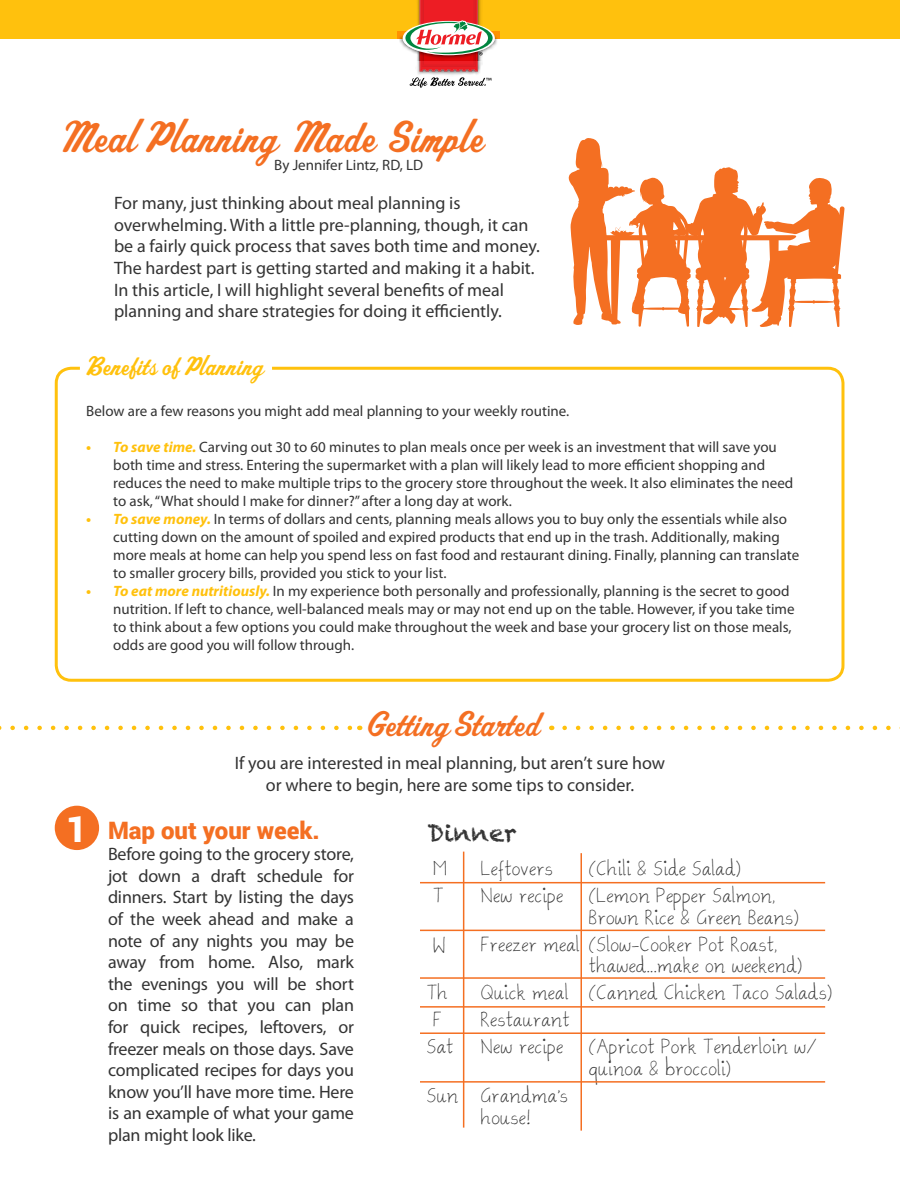
<style>
.page{position:relative;width:900px;height:1200px;background:#fff}
.page>*{position:absolute;margin:0;border:0;box-sizing:border-box;transform-origin:0 0}
.t1{font:45px "Spoleto";color:#f46f22}
.t2{font:36px "Spoleto";color:#f46f22}
.t3{font:27px "Spoleto";color:#ffc10d}
.t4{font:900 24px "Roboto";color:#f46f22}
.t5{font:24px "Chalkduster";color:#333}
.t6{font:18px/21.6px "Myriad Pro";color:#333}
.t7{font:18px/21.6px "Ammys Handwriting";color:#333}
.t8{font:15px/18px "Myriad Pro";color:#333}
.s1{font-weight:700;font-style:italic;color:#ffc10d}
.s2{font-size:36px;color:#fff}
</style>
<div class="page">
<div style="left:0;top:0;width:900px;height:39px;background:#ffc10d"></div>
<img style="left:398px;top:31px;width:102px;height:13px">
<svg style="left:401px;top:0;width:95px;height:88px"></svg>
<div style="left:55px;top:367px;width:789px;height:315px;border:3px solid #ffc10d;border-radius:15px"></div>
<svg style="left:565px;top:726px;width:335px;height:4px"></svg>
<svg style="left:0;top:726px;width:353px;height:4px"></svg>
<div style="left:55px;top:806px;width:44px;height:44px;background:#f46f22;border-radius:50%"></div>
<hr style="left:463px;top:852px;width:1px;height:276px;background:#f46f22">
<hr style="left:580px;top:853px;width:2px;height:278px;background:#f46f22">
<hr style="left:420px;top:977px;width:405px;height:2px;background:#f46f22">
<hr style="left:420px;top:930px;width:405px;height:1px;background:#f46f22">
<hr style="left:420px;top:882px;width:405px;height:1px;background:#f46f22">
<hr style="left:420px;top:1006px;width:405px;height:2px;background:#f46f22">
<hr style="left:420px;top:1032px;width:405px;height:2px;background:#f46f22">
<hr style="left:420px;top:1081px;width:405px;height:2px;background:#f46f22">
<svg style="left:568px;top:138px;width:277px;height:189px"></svg>
<h1 class="t1" style="left:55px;top:109px;width:430px">Meal Planning Made Simple</h1>
<p class="t8" style="left:274px;top:156px;width:150px">By Jennifer Lintz, RD, LD</p>
<p class="t6" style="left:114px;top:192px;width:428px">For many, just thinking about meal planning is overwhelming. With a little pre-planning, though, it can be a fairly quick process that saves both time and money.<br>The hardest part is getting started and making it a habit.<br>In this article, I will highlight several benefits of meal planning and share strategies for doing it efficiently.</p>
<h3 class="t3" style="left:84px;top:349px;width:181px">Benefits of Planning</h3>
<p class="t8" style="left:86px;top:402px;width:485px">Below are a few reasons you might add meal planning to your weekly routine.</p>
<p class="t8" style="left:113px;top:438px;width:682px;text-indent:-27px"><span class="s1">• To save time.</span> Carving out 30 to 60 minutes to plan meals once per week is an investment that will save you both time and stress. Entering the supermarket with a plan will likely lead to more efficient shopping and reduces the need to make multiple trips to the grocery store throughout the week. It also eliminates the need to ask, “What should I make for dinner?” after a long day at work.</p>
<p class="t8" style="left:113px;top:510px;width:688px;text-indent:-27px"><span class="s1">• To save money.</span> In terms of dollars and cents, planning meals allows you to buy only the essentials while also cutting down on the amount of spoiled and expired products that end up in the trash. Additionally, making more meals at home can help you spend less on fast food and restaurant dining. Finally, planning can translate to smaller grocery bills, provided you stick to your list.</p>
<p class="t8" style="left:113px;top:582px;width:683px;text-indent:-27px"><span class="s1">• To eat more nutritiously.</span> In my experience both personally and professionally, planning is the secret to good nutrition. If left to chance, well-balanced meals may or may not end up on the table. However, if you take time to think about a few options you could make throughout the week and base your grocery list on those meals, odds are good you will follow through.</p>
<h2 class="t2" style="left:365px;top:703px;width:176px">Getting Started</h2>
<p class="t6" style="left:235px;top:752px;width:432px;text-align:center">If you are interested in meal planning, but aren’t sure how or where to begin, here are some tips to consider.</p>
<h3 class="t4" style="left:67px;top:813px;width:255px"><span class="s2">1</span> Map out your week.</h3>
<p class="t6" style="left:108px;top:843px;width:248px;text-align:justify">Before going to the grocery store, jot down a draft schedule for dinners. Start by listing the days of the week ahead and make a note of any nights you may be away from home. Also, mark the evenings you will be short on time so that you can plan for quick recipes, leftovers, or freezer meals on those days. Save complicated recipes for days you know you’ll have more time. Here is an example of what your game plan might look like.</p>
<h3 class="t5" style="left:428px;top:819px;width:91px">Dinner</h3>
<p class="t7" style="left:434px;top:860px;width:16px">M</p>
<p class="t7" style="left:482px;top:860px;width:74px">Leftovers</p>
<p class="t7" style="left:590px;top:860px;width:154px">(Chili &amp; Side Salad)</p>
<p class="t7" style="left:434px;top:887px;width:12px">T</p>
<p class="t7" style="left:482px;top:887px;width:84px">New recipe</p>
<p class="t7" style="left:590px;top:887px;width:211px">(Lemon Pepper Salmon,<br>Brown Rice &amp; Green Beans)</p>
<p class="t7" style="left:434px;top:936px;width:14px">W</p>
<p class="t7" style="left:590px;top:936px;width:215px;text-indent:-108px">Freezer meal (Slow-Cooker Pot Roast, thawed...make on weekend)</p>
<p class="t7" style="left:428px;top:984px;width:23px">Th</p>
<p class="t7" style="left:482px;top:984px;width:353px">Quick meal (Canned Chicken Taco Salads)</p>
<p class="t7" style="left:434px;top:1011px;width:10px">F</p>
<p class="t7" style="left:482px;top:1011px;width:90px">Restaurant</p>
<p class="t7" style="left:428px;top:1038px;width:28px">Sat</p>
<p class="t7" style="left:482px;top:1038px;width:84px">New recipe</p>
<p class="t7" style="left:590px;top:1038px;width:230px">(Apricot Pork Tenderloin w/ quinoa &amp; broccoli)</p>
<p class="t7" style="left:482px;top:1087px;width:89px;text-indent:-54px">Sun Grandma’s house!</p>
</div>
